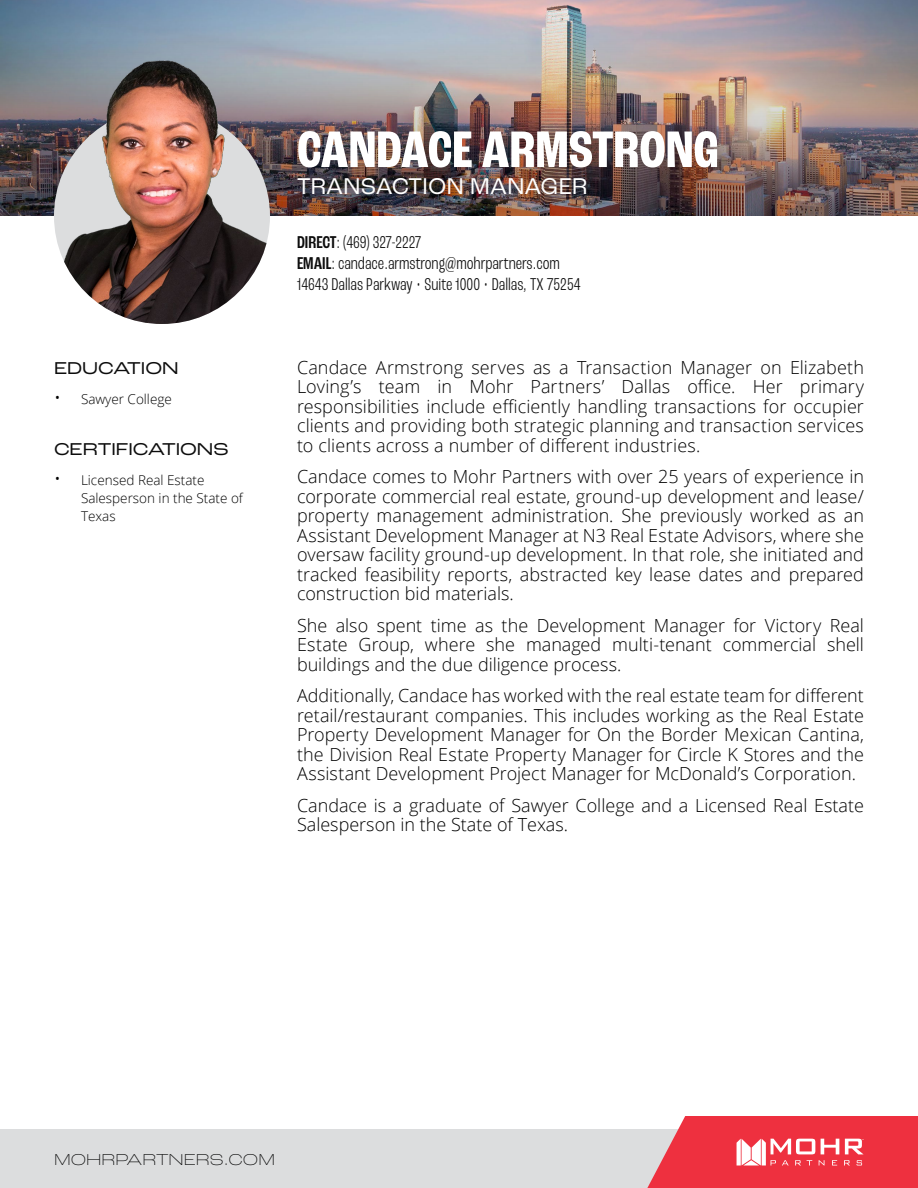
<style>
.page{position:relative;width:918px;height:1188px;background:#fff}
.page>*{position:absolute;margin:0;border:0;box-sizing:border-box;transform-origin:0 0}
.t1{font:700 condensed 54px "Roc Grotesk";color:#fff}
.t2{font:24px "Roc Grotesk";color:#fff}
.t3{font:300 18px/19.5px "Open Sans";color:#000;text-align:justify}
.t4{font:300 condensed 18px/21px "Roc Grotesk";color:#0d0d0d}
.t5{font:expanded 18px "Roc Grotesk";color:#0d0d0d}
.t6{font:200 expanded 16.5px "Roc Grotesk";color:#000}
.t7{font:300 13.5px/18px "Open Sans";color:#000}
.s1{font-size:18px}
.s2{font-weight:500}
</style>
<div class="page">
<img style="left:0;top:0;width:918px;height:216px">
<div style="left:0;top:1130px;width:918px;height:58px;background:#dcddde"></div>
<svg style="left:647px;top:1116px;width:271px;height:72px"></svg>
<img style="left:54px;top:108px;width:216px;height:216px;border-radius:108px">
<img style="left:54px;top:54px;width:216px;height:162px">
<p class="t5" style="left:54px;top:357px;width:126px">EDUCATION</p>
<p class="t7" style="left:54px;top:389px;width:119px"><span class="s1">•</span> Sawyer College</p>
<p class="t5" style="left:54px;top:438px;width:176px">CERTIFICATIONS</p>
<p class="t7" style="left:81px;top:471px;width:164px;text-indent:-27px"><span class="s1">•</span> Licensed Real Estate<br>Salesperson in the State of<br>Texas</p>
<h1 class="t1" style="left:297px;top:117px;width:423px">CANDACE ARMSTRONG</h1>
<h2 class="t2" style="left:297px;top:172px;width:292px">TRANSACTION MANAGER</h2>
<p class="t4" style="left:297px;top:231px;width:285px"><span class="s2">DIRECT</span>: (469) 327-2227<br><span class="s2">EMAIL</span>: candace.armstrong@mohrpartners.com<br>14643 Dallas Parkway • Suite 1000 • Dallas, TX 75254</p>
<p class="t3" style="left:297px;top:357px;width:569px">Candace Armstrong serves as a Transaction Manager on Elizabeth Loving’s team in Mohr Partners’ Dallas office. Her primary responsibilities include efficiently handling transactions for occupier clients and providing both strategic planning and transaction services to clients across a number of different industries.</p>
<p class="t3" style="left:297px;top:466px;width:569px">Candace comes to Mohr Partners with over 25 years of experience in corporate commercial real estate, ground-up development and lease/ property management administration. She previously worked as an Assistant Development Manager at N3 Real Estate Advisors, where she oversaw facility ground-up development. In that role, she initiated and tracked feasibility reports, abstracted key lease dates and prepared construction bid materials.</p>
<p class="t3" style="left:297px;top:615px;width:568px">She also spent time as the Development Manager for Victory Real Estate Group, where she managed multi-tenant commercial shell buildings and the due diligence process.</p>
<p class="t3" style="left:297px;top:685px;width:569px">Additionally, Candace has worked with the real estate team for different retail/restaurant companies. This includes working as the Real Estate Property Development Manager for On the Border Mexican Cantina, the Division Real Estate Property Manager for Circle K Stores and the Assistant Development Project Manager for McDonald’s Corporation.</p>
<p class="t3" style="left:297px;top:795px;width:569px">Candace is a graduate of Sawyer College and a Licensed Real Estate<br>Salesperson in the State of Texas.</p>
<p class="t6" style="left:54px;top:1149px;width:223px">MOHRPARTNERS.COM</p>
</div>
